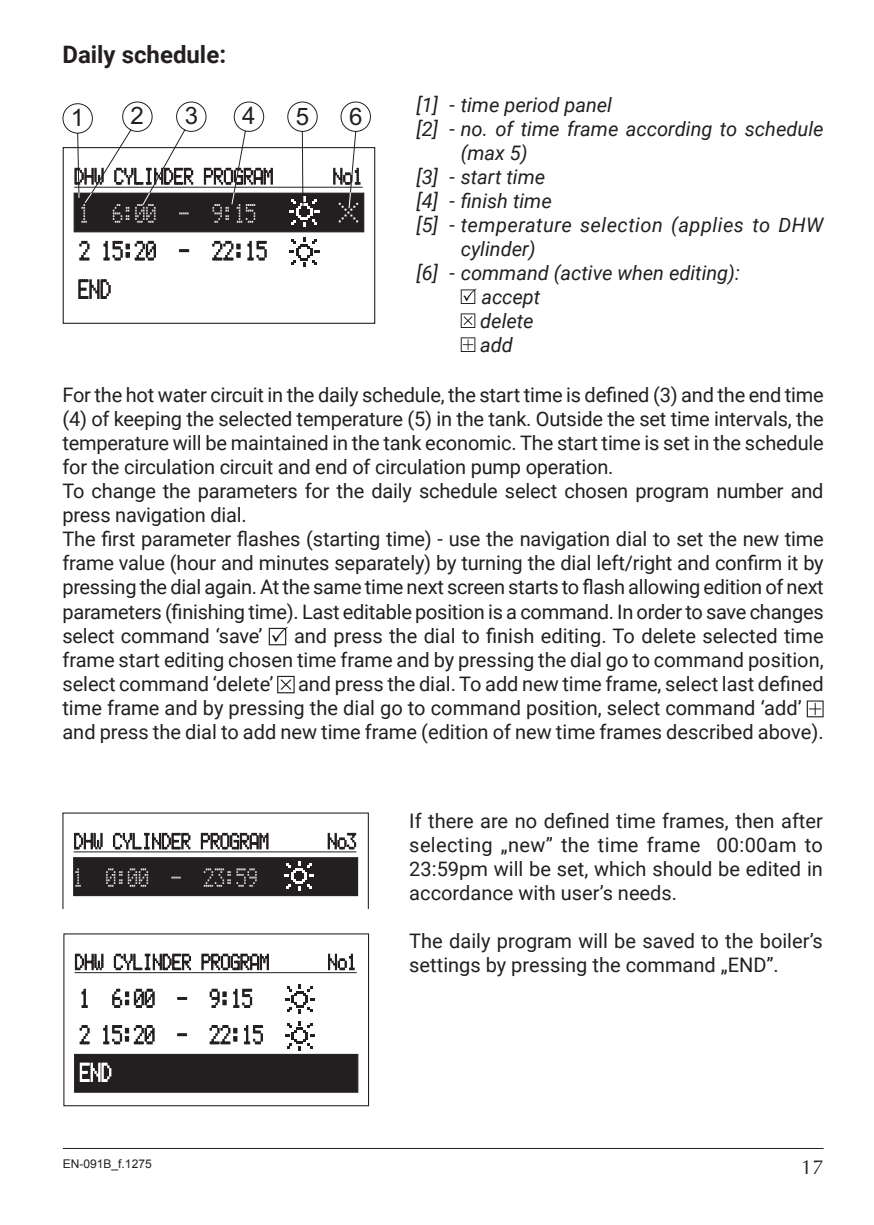
<style>
.page{position:relative;width:874px;height:1225px;background:#fff}
.page>*{position:absolute;margin:0;border:0;box-sizing:border-box;transform-origin:0 0}
.t1{font:700 24px "Roboto";color:#231f20}
.t2{font:24px "Arial";color:#231f20}
.t3{font:21.8px "Alphanumeric LCD";color:#231f20;scale:.7 1}
.t4{font:21.8px "Alphanumeric LCD";color:#fff;scale:.7 1}
.t5{font:21.4px/36.4px "Alphanumeric LCD";color:#231f20;scale:.7 1}
.t6{font:21.4px "Alphanumeric LCD";color:#fff;scale:.7 1}
.t7{font:20px/24px "Roboto";letter-spacing:-.01em;color:#231f20}
.t8{font:italic 20px "Roboto";color:#231f20}
.t9{font:italic 20px "Roboto";letter-spacing:.025em;color:#231f20}
.t10{font:20px "Ottawa";color:#231f20}
.t11{font:18.6px "Alphanumeric LCD";color:#231f20;scale:.74 1}
.t12{font:18.2px "Alphanumeric LCD";color:#231f20;scale:.74 1}
.t13{font:12px "Arial";color:#231f20}
</style>
<div class="page">
<hr style="left:63px;top:1148px;width:760px;height:1px;background:#231f20">
<svg style="left:268px;top:627px;width:19px;height:18px"></svg>
<svg style="left:277px;top:676px;width:17px;height:17px"></svg>
<svg style="left:806px;top:700px;width:17px;height:17px"></svg>
<div style="left:63px;top:147px;width:312px;height:177px;border:1px solid #231f20"></div>
<div style="left:74px;top:193px;width:290px;height:39px;background:#231f20"></div>
<hr style="left:74px;top:187px;width:288px;height:1px;background:#231f20">
<svg style="left:231px;top:102px;width:33px;height:103px"></svg>
<svg style="left:338px;top:102px;width:33px;height:120px"></svg>
<svg style="left:63px;top:102px;width:143px;height:103px"></svg>
<svg style="left:287px;top:102px;width:32px;height:125px"></svg>
<svg style="left:289px;top:237px;width:30px;height:30px"></svg>
<svg style="left:460px;top:288px;width:16px;height:16px"></svg>
<svg style="left:460px;top:313px;width:15px;height:15px"></svg>
<svg style="left:460px;top:337px;width:15px;height:15px"></svg>
<svg style="left:62px;top:812px;width:306px;height:97px"></svg>
<div style="left:63px;top:933px;width:306px;height:173px;border:1px solid #231f20"></div>
<div style="left:74px;top:1054px;width:284px;height:38px;background:#231f20"></div>
<hr style="left:75px;top:972px;width:281px;height:1px;background:#231f20">
<svg style="left:285px;top:984px;width:29px;height:30px"></svg>
<svg style="left:285px;top:1021px;width:29px;height:29px"></svg>
<p class="t1" style="left:62px;top:38px;width:165px">Daily schedule:</p>
<p class="t2" style="left:71px;top:102px;width:15px">1</p>
<p class="t2" style="left:130px;top:100px;width:15px">2</p>
<p class="t2" style="left:185px;top:100px;width:15px">3</p>
<p class="t2" style="left:242px;top:100px;width:15px">4</p>
<p class="t2" style="left:296px;top:100px;width:15px">5</p>
<p class="t2" style="left:349px;top:100px;width:15px">6</p>
<p class="t11" style="left:74px;top:166px;width:270px">DHW CYLINDER PROGRAM</p>
<p class="t11" style="left:333px;top:166px;width:42px">No1</p>
<p class="t4" style="left:79px;top:201px;width:254px">1 6:00 - 9:15</p>
<p class="t3" style="left:79px;top:239px;width:270px">2 15:20 - 22:15</p>
<p class="t3" style="left:78px;top:277px;width:49px">END</p>
<p class="t8" style="left:416px;top:91px;width:197px">[1] - time period panel</p>
<p class="t8" style="left:416px;top:115px;width:408px">[2] - no. of time frame according to schedule</p>
<p class="t8" style="left:460px;top:139px;width:68px">(max 5)</p>
<p class="t8" style="left:416px;top:163px;width:130px">[3] - start time</p>
<p class="t8" style="left:416px;top:187px;width:137px">[4] - finish time</p>
<p class="t9" style="left:416px;top:211px;width:408px">[5] - temperature selection (applies to DHW</p>
<p class="t8" style="left:460px;top:235px;width:76px">cylinder)</p>
<p class="t8" style="left:416px;top:259px;width:325px">[6] - command (active when editing):</p>
<p class="t8" style="left:481px;top:283px;width:60px">accept</p>
<p class="t8" style="left:480px;top:307px;width:55px">delete</p>
<p class="t8" style="left:480px;top:331px;width:34px">add</p>
<p class="t7" style="left:62px;top:382px;width:762px">For the hot water circuit in the daily schedule, the start time is defined (3) and the end time (4) of keeping the selected temperature (5) in the tank. Outside the set time intervals, the temperature will be maintained in the tank economic. The start time is set in the schedule for the circulation circuit and end of circulation pump operation.<br>To change the parameters for the daily schedule select chosen program number and press navigation dial.<br>The first parameter flashes (starting time) - use the navigation dial to set the new time frame value (hour and minutes separately) by turning the dial left/right and confirm it by pressing the dial again. At the same time next screen starts to flash allowing edition of next parameters (finishing time). Last editable position is a command. In order to save changes select command ‘save’</p>
<p class="t7" style="left:62px;top:622px;width:762px;text-indent:231px">and press the dial to finish editing. To delete selected time frame start editing chosen time frame and by pressing the dial go to command position, select command ‘delete’ and press the dial. To add new time frame, select last defined time frame and by pressing the dial go to command position, select command ‘add’ and press the dial to add new time frame (edition of new time frames described above).</p>
<p class="t12" style="left:74px;top:831px;width:265px">DHW CYLINDER PROGRAM</p>
<p class="t12" style="left:327px;top:831px;width:41px">No3</p>
<p class="t6" style="left:73px;top:865px;width:265px">1 0:00 - 23:59</p>
<p class="t5" style="left:73px;top:933px;width:48px">END</p>
<p class="t12" style="left:75px;top:951px;width:264px">DHW CYLINDER PROGRAM</p>
<p class="t12" style="left:327px;top:951px;width:41px">No1</p>
<p class="t5" style="left:79px;top:980px;width:264px">1 6:00 - 9:15<br>2 15:20 - 22:15</p>
<p class="t6" style="left:79px;top:1060px;width:48px">END</p>
<p class="t7" style="left:409px;top:807px;width:415px;text-align:justify">If there are no defined time frames, then after selecting „new” the time frame 00:00am to 23:59pm will be set, which should be edited in accordance with user’s needs.</p>
<p class="t7" style="left:409px;top:927px;width:415px">The daily program will be saved to the boiler’s settings by pressing the command „END”.</p>
<p class="t13" style="left:63px;top:1156px;width:90px">EN-091B_f.1275</p>
<p class="t10" style="left:800px;top:1155px;width:24px">17</p>
</div>
